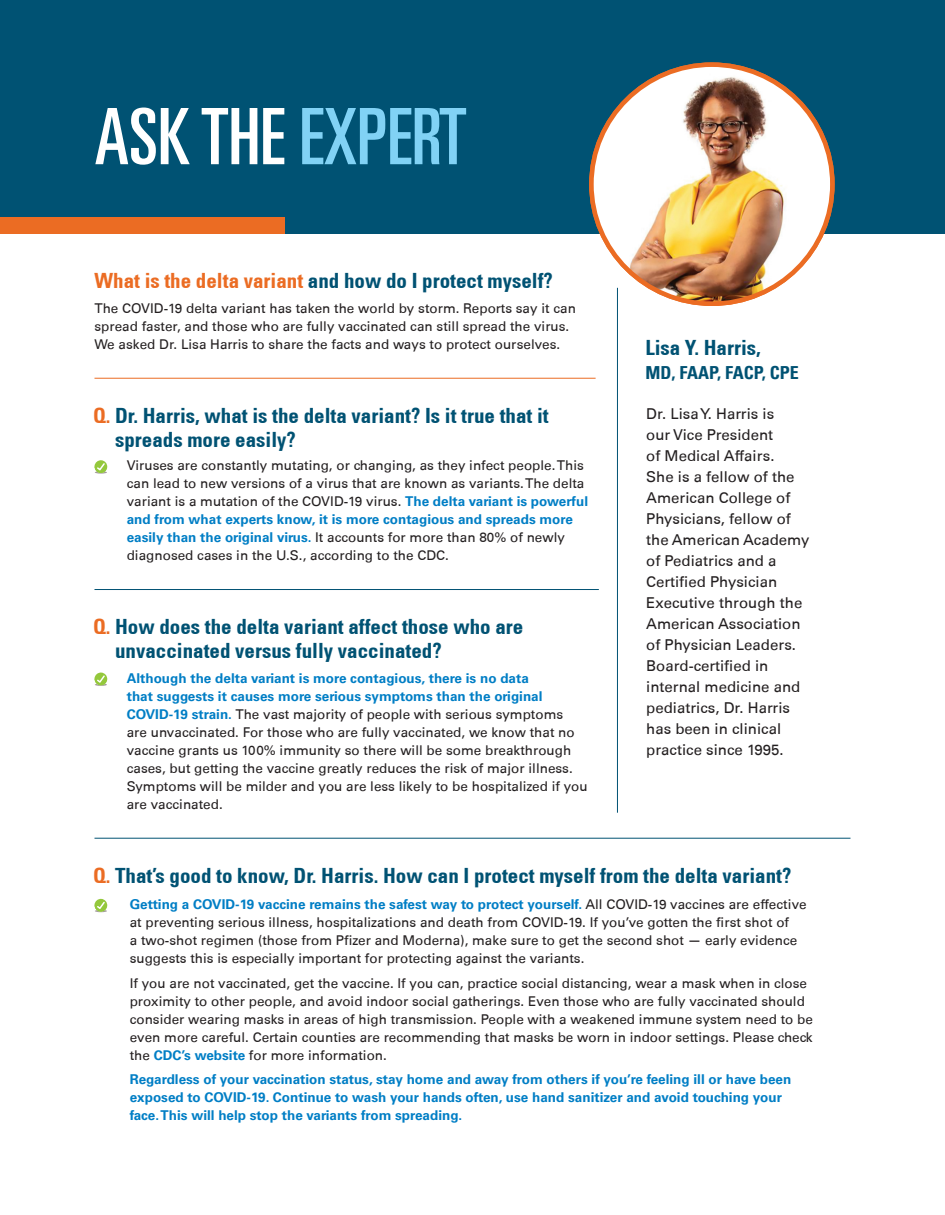
<style>
.page{position:relative;width:945px;height:1215px;background:#fff}
.page>*{position:absolute;margin:0;border:0;box-sizing:border-box;transform-origin:0 0}
.t1{font:ultra-condensed 77.85px "Univers 59";color:#fff}
.t2{font:700 condensed 21px/24px "Univers 67";color:#005273}
.t3{font:700 condensed 18px "Univers 67";color:#005273}
.t4{font:15px/21px "Univers 55 Roman";color:#231f20}
.t5{font:13.5px/18px "Univers 55 Roman";color:#231f20}
.t6{font:700 13.5px/18px "Univers";color:#007ec5}
.s1{color:#81d2f5}
.s2{color:#eb6c23}
.s3{font-family:"Univers";font-weight:700;color:#007ec5}
</style>
<div class="page">
<div style="left:0;top:0;width:945px;height:234px;background:#005273"></div>
<div style="left:0;top:218px;width:285px;height:16px;background:#eb6c23"></div>
<hr style="left:94px;top:589px;width:505px;height:1px;background:#005273">
<hr style="left:94px;top:838px;width:756px;height:1px;background:#005273">
<hr style="left:94px;top:378px;width:502px;height:1px;background:#eb6c23">
<hr style="left:617px;top:288px;width:1px;height:525px;background:#005273">
<svg style="left:94px;top:460px;width:14px;height:13px"></svg>
<svg style="left:94px;top:463px;width:13px;height:11px"></svg>
<svg style="left:94px;top:672px;width:14px;height:14px"></svg>
<svg style="left:94px;top:675px;width:13px;height:11px"></svg>
<img style="left:591px;top:105px;width:241px;height:159px">
<div style="left:591px;top:65px;width:241px;height:239px;background:#fff;border-radius:50%"></div>
<img style="left:615px;top:65px;width:190px;height:239px">
<div style="left:589px;top:62px;width:246px;height:244px;border:5px solid #eb6c23;border-radius:50%"></div>
<svg style="left:94px;top:899px;width:14px;height:13px"></svg>
<svg style="left:94px;top:902px;width:13px;height:11px"></svg>
<h1 class="t1" style="left:94px;top:92px;width:374px">ASK THE <span class="s1">EXPERT</span></h1>
<h2 class="t2" style="left:94px;top:269px;width:460px"><span class="s2">What is the delta variant</span> and how do I protect myself?</h2>
<p class="t5" style="left:94px;top:299px;width:483px">The COVID-19 delta variant has taken the world by storm. Reports say it can spread faster, and those who are fully vaccinated can still spread the virus.<br>We asked Dr. Lisa Harris to share the facts and ways to protect ourselves.</p>
<h2 class="t2" style="left:115px;top:404px;width:435px;text-indent:-22px"><span class="s2">Q.</span> Dr. Harris, what is the delta variant? Is it true that it spreads more easily?</h2>
<p class="t5" style="left:127px;top:456px;width:463px">Viruses are constantly mutating, or changing, as they infect people. This can lead to new versions of a virus that are known as variants. The delta variant is a mutation of the COVID-19 virus. <span class="s3">The delta variant is powerful and from what experts know, it is more contagious and spreads more easily than the original virus.</span> It accounts for more than 80% of newly diagnosed cases in the U.S., according to the CDC.</p>
<h2 class="t2" style="left:115px;top:615px;width:410px;text-indent:-22px"><span class="s2">Q.</span> How does the delta variant affect those who are unvaccinated versus fully vaccinated?</h2>
<p class="t5" style="left:127px;top:669px;width:463px"><span class="s3">Although the delta variant is more contagious, there is no data<br>that suggests it causes more serious symptoms than the original COVID-19 strain.</span> The vast majority of people with serious symptoms<br>are unvaccinated. For those who are fully vaccinated, we know that no vaccine grants us 100% immunity so there will be some breakthrough cases, but getting the vaccine greatly reduces the risk of major illness.<br>Symptoms will be milder and you are less likely to be hospitalized if you are vaccinated.</p>
<h2 class="t2" style="left:645px;top:335px;width:117px">Lisa Y. Harris,</h2>
<h2 class="t3" style="left:645px;top:361px;width:155px">MD, FAAP, FACP, CPE</h2>
<p class="t4" style="left:646px;top:403px;width:165px">Dr. Lisa Y. Harris is<br>our Vice President<br>of Medical Affairs.<br>She is a fellow of the<br>American College of<br>Physicians, fellow of the American Academy of Pediatrics and a<br>Certified Physician<br>Executive through the<br>American Association of Physician Leaders.<br>Board-certified in internal medicine and pediatrics, Dr. Harris has been in clinical practice since 1995.</p>
<h2 class="t2" style="left:93px;top:863px;width:700px"><span class="s2">Q.</span> That’s good to know, Dr. Harris. How can I protect myself from the delta variant?</h2>
<p class="t5" style="left:130px;top:895px;width:679px"><span class="s3">Getting a COVID-19 vaccine remains the safest way to protect yourself.</span> All COVID-19 vaccines are effective at preventing serious illness, hospitalizations and death from COVID-19. If you’ve gotten the first shot of<br>a two-shot regimen (those from Pfizer and Moderna), make sure to get the second shot — early evidence suggests this is especially important for protecting against the variants.</p>
<p class="t5" style="left:130px;top:974px;width:685px">If you are not vaccinated, get the vaccine. If you can, practice social distancing, wear a mask when in close proximity to other people, and avoid indoor social gatherings. Even those who are fully vaccinated should consider wearing masks in areas of high transmission. People with a weakened immune system need to be even more careful. Certain counties are recommending that masks be worn in indoor settings. Please check the <span class="s3">CDC’s website</span> for more information.</p>
<p class="t6" style="left:130px;top:1071px;width:663px">Regardless of your vaccination status, stay home and away from others if you’re feeling ill or have been exposed to COVID-19. Continue to wash your hands often, use hand sanitizer and avoid touching your face. This will help stop the variants from spreading.</p>
</div>
